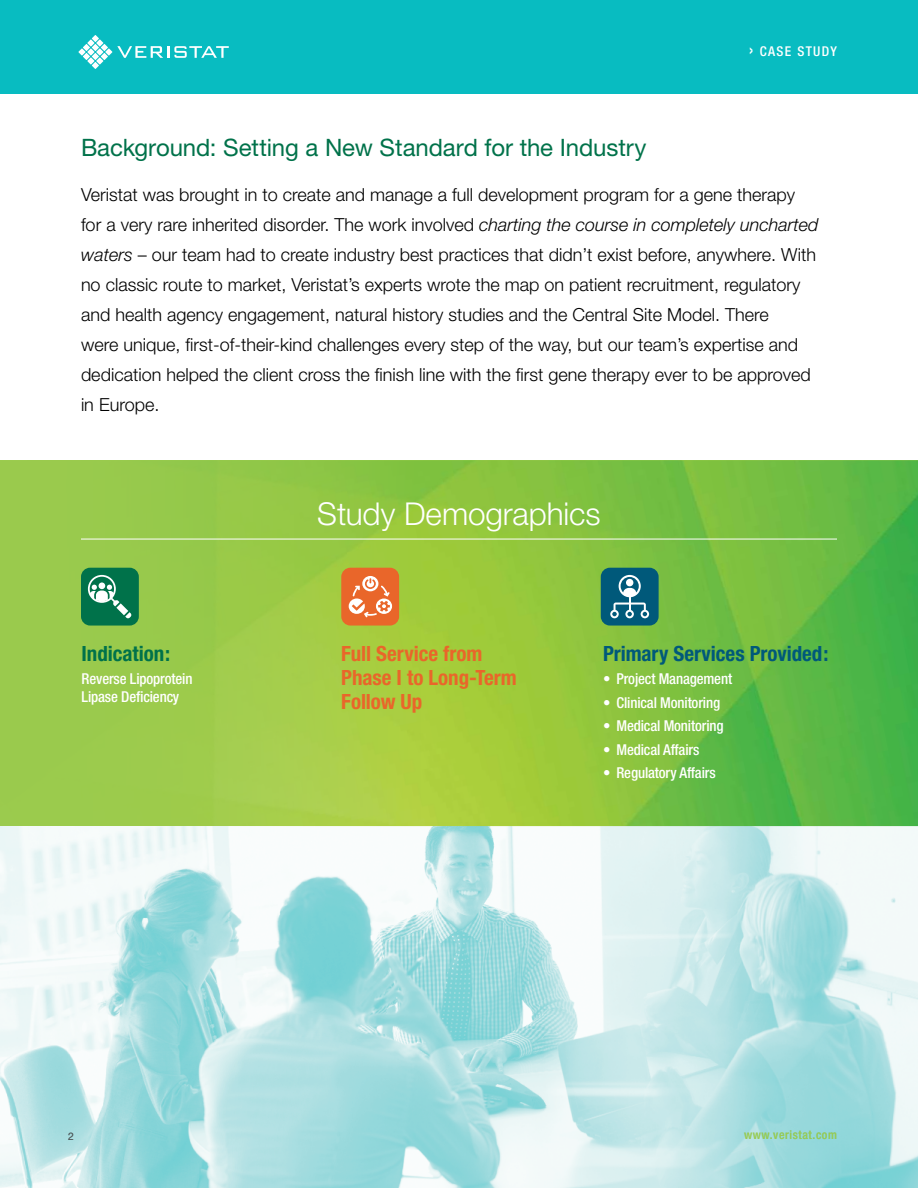
<style>
.page{position:relative;width:918px;height:1188px;background:#fff}
.page>*{position:absolute;margin:0;border:0;box-sizing:border-box;transform-origin:0 0}
.t1{font:300 31.5px "Helvetica Neue";letter-spacing:-.005em;color:#fff}
.t2{font:24px "Helvetica Neue";letter-spacing:-.005em;color:#00724a}
.t3{font:700 condensed 21px/24px "Helvetica Neue";color:#e9662a}
.t4{font:700 condensed 21px "Helvetica Neue";color:#00597a}
.t5{font:700 condensed 21px "Helvetica Neue";letter-spacing:-.005em;color:#00724a}
.t6{font:300 18px/30px "Helvetica Neue";color:#000}
.t7{font:500 condensed 15px/18px "Helvetica Neue";letter-spacing:-.01em;color:#fff}
.t8{font:500 condensed 13.5px "Helvetica Neue";letter-spacing:.1em;color:#fff}
.t9{font:500 condensed 12px "Helvetica Neue";letter-spacing:.05em;color:#9bcb4e}
.t10{font:10.5px "Helvetica Neue";color:#4d4d4f}
.s1{font-size:18px}
.s2{font-style:italic}
</style>
<div class="page">
<div style="left:0;top:0;width:918px;height:94px;background:#08bcc1"></div>
<svg style="left:78px;top:35px;width:151px;height:34px"></svg>
<img style="left:0;top:826px;width:918px;height:362px">
<img style="left:0;top:460px;width:918px;height:366px">
<hr style="left:81px;top:539px;width:756px;height:1px;background:#fff">
<div style="left:341px;top:568px;width:58px;height:58px;background:#e9662a;border-radius:9px"></div>
<div style="left:81px;top:568px;width:58px;height:58px;background:#00724a;border-radius:9px"></div>
<div style="left:601px;top:568px;width:58px;height:58px;background:#00597a;border-radius:9px"></div>
<svg style="left:610px;top:575px;width:39px;height:43px"></svg>
<div style="left:626px;top:579px;width:7px;height:7px;background:#fff;border-radius:50%"></div>
<svg style="left:88px;top:575px;width:44px;height:44px"></svg>
<svg style="left:349px;top:576px;width:43px;height:41px"></svg>
<p class="t8" style="left:749px;top:43px;width:89px"><span class="s1">›</span> CASE STUDY</p>
<h2 class="t2" style="left:81px;top:133px;width:567px">Background: Setting a New Standard for the Industry</h2>
<p class="t6" style="left:81px;top:179px;width:739px">Veristat was brought in to create and manage a full development program for a gene therapy for a very rare inherited disorder. The work involved <span class="s2">charting the course in completely uncharted waters</span> – our team had to create industry best practices that didn’t exist before, anywhere. With no classic route to market, Veristat’s experts wrote the map on patient recruitment, regulatory and health agency engagement, natural history studies and the Central Site Model. There<br>were unique, first-of-their-kind challenges every step of the way, but our team’s expertise and dedication helped the client cross the finish line with the first gene therapy ever to be approved in Europe.</p>
<p class="t5" style="left:82px;top:641px;width:90px">Indication:</p>
<p class="t7" style="left:82px;top:670px;width:112px">Reverse Lipoprotein<br>Lipase Deficiency</p>
<h1 class="t1" style="left:317px;top:495px;width:285px">Study Demographics</h1>
<p class="t3" style="left:341px;top:641px;width:177px">Full Service from<br>Phase I to Long-Term<br>Follow Up</p>
<p class="t4" style="left:603px;top:641px;width:227px">Primary Services Provided:</p>
<p class="t7" style="left:603px;top:670px;width:131px">• Project Management</p>
<p class="t7" style="left:603px;top:693px;width:119px">• Clinical Monitoring</p>
<p class="t7" style="left:603px;top:717px;width:122px">• Medical Monitoring</p>
<p class="t7" style="left:603px;top:740px;width:98px">• Medical Affairs</p>
<p class="t7" style="left:603px;top:764px;width:114px">• Regulatory Affairs</p>
<p class="t10" style="left:68px;top:1130px;width:7px">2</p>
<p class="t9" style="left:744px;top:1127px;width:94px">www.veristat.com</p>
</div>
